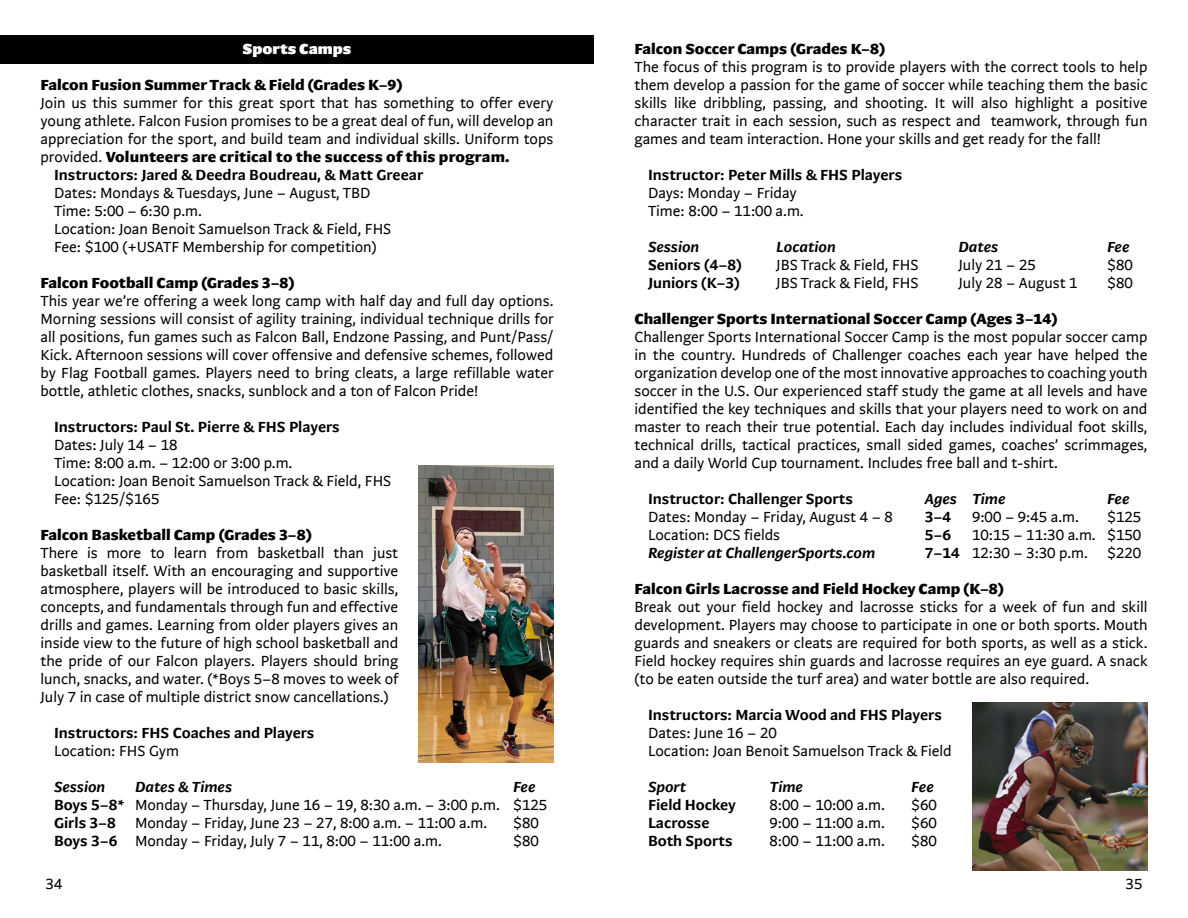
<style>
.page{position:relative;width:1188px;height:918px;background:#fff}
.page>*{position:absolute;margin:0;border:0;box-sizing:border-box;transform-origin:0 0}
.t1{font:15px/18px "Arzachel";color:#000;text-align:justify}
.t2{font:700 15px "Arzachel";color:#000}
.t3{font:500 15px "Arzachel";color:#000}
.t4{font:italic 500 15px "Arzachel";color:#000}
.t5{font:900 15px "Arzachel";color:#fff}
.s1{font-weight:400}
.s2{font-weight:500;font-style:italic}
.s3{font-weight:500}
</style>
<div class="page">
<img style="left:972px;top:702px;width:176px;height:169px">
<div style="left:0;top:36px;width:594px;height:28px;background:#000"></div>
<img style="left:418px;top:466px;width:136px;height:297px">
<p class="t5" style="left:243px;top:40px;width:110px">Sports Camps</p>
<p class="t2" style="left:41px;top:76px;width:364px">Falcon Fusion Summer Track &amp; Field (Grades K–9)</p>
<p class="t1" style="left:41px;top:94px;width:515px">Join us this summer for this great sport that has something to offer every</p>
<p class="t1" style="left:41px;top:112px;width:514px">young athlete. Falcon Fusion promises to be a great deal of fun, will develop an</p>
<p class="t1" style="left:41px;top:130px;width:514px">appreciation for the sport, and build team and individual skills. Uniform tops</p>
<p class="t2" style="left:41px;top:148px;width:471px"><span class="s1">provided.</span> Volunteers are critical to the success of this program.</p>
<p class="t3" style="left:54px;top:166px;width:371px">Instructors: Jared &amp; Deedra Boudreau, &amp; Matt Greear</p>
<p class="t1" style="left:54px;top:184px;width:339px;text-align:left">Dates: Mondays &amp; Tuesdays, June – August, TBD Time: 5:00 – 6:30 p.m.<br>Location: Joan Benoit Samuelson Track &amp; Field, FHS Fee: $100 (+USATF Membership for competition)</p>
<p class="t2" style="left:41px;top:274px;width:256px">Falcon Football Camp (Grades 3–8)</p>
<p class="t1" style="left:41px;top:292px;width:515px">This year we’re offering a week long camp with half day and full day options.<br>Morning sessions will consist of agility training, individual technique drills for all positions, fun games such as Falcon Ball, Endzone Passing, and Punt/Pass/ Kick. Afternoon sessions will cover offensive and defensive schemes, followed by Flag Football games. Players need to bring cleats, a large refillable water bottle, athletic clothes, snacks, sunblock and a ton of Falcon Pride!</p>
<p class="t3" style="left:54px;top:418px;width:287px">Instructors: Paul St. Pierre &amp; FHS Players</p>
<p class="t1" style="left:54px;top:436px;width:339px;text-align:left">Dates: July 14 – 18<br>Time: 8:00 a.m. – 12:00 or 3:00 p.m.<br>Location: Joan Benoit Samuelson Track &amp; Field, FHS<br>Fee: $125/$165</p>
<p class="t2" style="left:41px;top:526px;width:273px">Falcon Basketball Camp (Grades 3–8)</p>
<p class="t1" style="left:41px;top:544px;width:360px">There is more to learn from basketball than just basketball itself. With an encouraging and supportive atmosphere, players will be introduced to basic skills, concepts, and fundamentals through fun and effective drills and games. Learning from older players gives an inside view to the future of high school basketball and the pride of our Falcon players. Players should bring lunch, snacks, and water. (*Boys 5–8 moves to week of July 7 in case of multiple district snow cancellations.)</p>
<p class="t3" style="left:54px;top:724px;width:262px">Instructors: FHS Coaches and Players</p>
<p class="t1" style="left:54px;top:742px;width:126px">Location: FHS Gym</p>
<p class="t4" style="left:54px;top:778px;width:53px">Session</p>
<p class="t4" style="left:135px;top:778px;width:99px">Dates &amp; Times</p>
<p class="t1" style="left:54px;top:778px;width:495px;text-align:left;text-indent:459px"><span class="s2">Fee<br></span><span class="s3">Boys 5–8*</span> Monday – Thursday, June 16 – 19, 8:30 a.m. – 3:00 p.m. $125<br><span class="s3">Girls 3–8</span></p>
<p class="t1" style="left:135px;top:814px;width:354px">Monday – Friday, June 23 – 27, 8:00 a.m. – 11:00 a.m.</p>
<p class="t1" style="left:513px;top:814px;width:27px">$80</p>
<p class="t1" style="left:54px;top:832px;width:389px"><span class="s3">Boys 3–6</span> Monday – Friday, July 7 – 11, 8:00 – 11:00 a.m.</p>
<p class="t1" style="left:513px;top:832px;width:27px">$80</p>
<p class="t2" style="left:634px;top:40px;width:252px">Falcon Soccer Camps (Grades K–8)</p>
<p class="t1" style="left:634px;top:58px;width:515px">The focus of this program is to provide players with the correct tools to help them develop a passion for the game of soccer while teaching them the basic skills like dribbling, passing, and shooting. It will also highlight a positive character trait in each session, such as respect and teamwork, through fun games and team interaction. Hone your skills and get ready for the fall!</p>
<p class="t3" style="left:648px;top:166px;width:256px">Instructor: Peter Mills &amp; FHS Players</p>
<p class="t1" style="left:648px;top:184px;width:157px">Days: Monday – Friday<br>Time: 8:00 – 11:00 a.m.</p>
<p class="t4" style="left:648px;top:238px;width:53px">Session</p>
<p class="t4" style="left:776px;top:238px;width:61px">Location</p>
<p class="t4" style="left:958px;top:238px;width:41px">Dates</p>
<p class="t4" style="left:1107px;top:238px;width:24px">Fee</p>
<p class="t3" style="left:648px;top:256px;width:95px">Seniors (4–8)</p>
<p class="t1" style="left:776px;top:256px;width:144px">JBS Track &amp; Field, FHS</p>
<p class="t1" style="left:958px;top:256px;width:79px">July 21 – 25</p>
<p class="t1" style="left:1107px;top:256px;width:27px">$80</p>
<p class="t3" style="left:648px;top:274px;width:93px">Juniors (K–3)</p>
<p class="t1" style="left:776px;top:274px;width:144px">JBS Track &amp; Field, FHS</p>
<p class="t1" style="left:958px;top:274px;width:121px">July 28 – August 1</p>
<p class="t1" style="left:1107px;top:274px;width:27px">$80</p>
<p class="t2" style="left:635px;top:310px;width:424px">Challenger Sports International Soccer Camp (Ages 3–14)</p>
<p class="t1" style="left:635px;top:328px;width:515px">Challenger Sports International Soccer Camp is the most popular soccer camp in the country. Hundreds of Challenger coaches each year have helped the organization develop one of the most innovative approaches to coaching youth soccer in the U.S. Our experienced staff study the game at all levels and have identified the key techniques and skills that your players need to work on and master to reach their true potential. Each day includes individual foot skills, technical drills, tactical practices, small sided games, coaches’ scrimmages, and a daily World Cup tournament. Includes free ball and t-shirt.</p>
<p class="t3" style="left:648px;top:490px;width:206px">Instructor: Challenger Sports</p>
<p class="t4" style="left:925px;top:490px;width:82px">Ages Time</p>
<p class="t4" style="left:1107px;top:490px;width:24px">Fee</p>
<p class="t1" style="left:648px;top:508px;width:247px">Dates: Monday – Friday, August 4 – 8</p>
<p class="t3" style="left:925px;top:508px;width:28px">3–4</p>
<p class="t1" style="left:972px;top:508px;width:109px">9:00 – 9:45 a.m.</p>
<p class="t1" style="left:1107px;top:508px;width:36px">$125</p>
<p class="t1" style="left:648px;top:526px;width:134px">Location: DCS fields</p>
<p class="t3" style="left:925px;top:526px;width:28px">5–6</p>
<p class="t1" style="left:972px;top:526px;width:171px">10:15 – 11:30 a.m. $150</p>
<p class="t4" style="left:648px;top:544px;width:229px">Register at ChallengerSports.com</p>
<p class="t1" style="left:925px;top:544px;width:165px"><span class="s3">7–14</span> 12:30 – 3:30 p.m.</p>
<p class="t1" style="left:1107px;top:544px;width:36px">$220</p>
<p class="t2" style="left:635px;top:580px;width:371px">Falcon Girls Lacrosse and Field Hockey Camp (K–8)</p>
<p class="t1" style="left:635px;top:598px;width:515px">Break out your field hockey and lacrosse sticks for a week of fun and skill development. Players may choose to participate in one or both sports. Mouth guards and sneakers or cleats are required for both sports, as well as a stick.<br>Field hockey requires shin guards and lacrosse requires an eye guard. A snack (to be eaten outside the turf area) and water bottle are also required.</p>
<p class="t3" style="left:648px;top:706px;width:295px">Instructors: Marcia Wood and FHS Players</p>
<p class="t1" style="left:648px;top:724px;width:305px">Dates: June 16 – 20<br>Location: Joan Benoit Samuelson Track &amp; Field</p>
<p class="t4" style="left:648px;top:778px;width:40px">Sport</p>
<p class="t4" style="left:770px;top:778px;width:35px">Time</p>
<p class="t4" style="left:911px;top:778px;width:24px">Fee</p>
<p class="t3" style="left:648px;top:796px;width:90px">Field Hockey</p>
<p class="t1" style="left:770px;top:796px;width:117px">8:00 – 10:00 a.m.</p>
<p class="t1" style="left:911px;top:796px;width:27px">$60</p>
<p class="t3" style="left:648px;top:814px;width:63px">Lacrosse</p>
<p class="t1" style="left:770px;top:814px;width:117px">9:00 – 11:00 a.m.</p>
<p class="t1" style="left:911px;top:814px;width:27px">$60</p>
<p class="t3" style="left:648px;top:832px;width:86px">Both Sports</p>
<p class="t1" style="left:770px;top:832px;width:117px">8:00 – 11:00 a.m.</p>
<p class="t1" style="left:911px;top:832px;width:27px">$80</p>
<p class="t1" style="left:46px;top:875px;width:18px">34</p>
<p class="t1" style="left:1126px;top:875px;width:18px">35</p>
</div>
